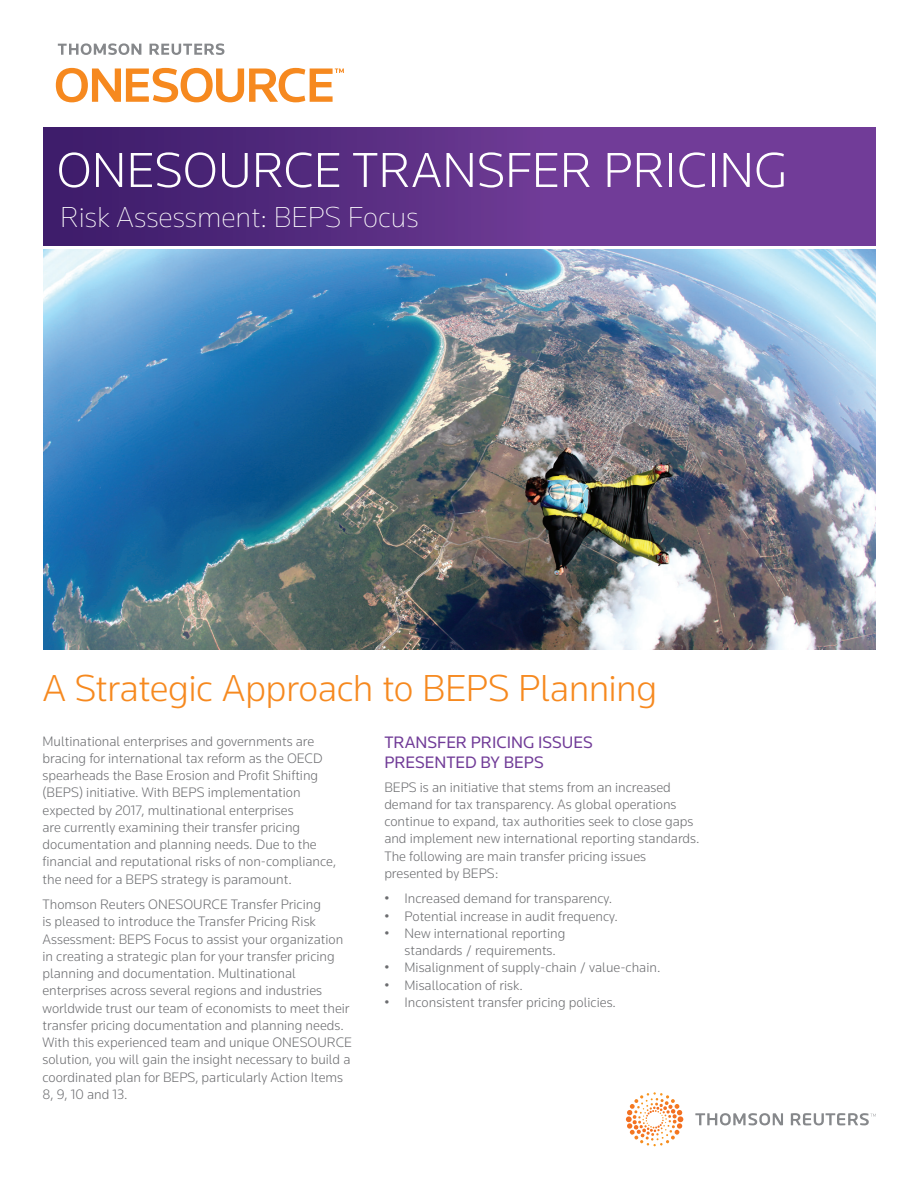
<style>
.page{position:relative;width:918px;height:1188px;background:#fff}
.page>*{position:absolute;margin:0;border:0;box-sizing:border-box;transform-origin:0 0}
.Title_Level_1{font:300 51px "Knowledge";color:#fff}
.Section_Headline{font:300 39px "Knowledge";letter-spacing:-.015em;color:#f6891f}
.Slick_Sub_Title{font:200 30px "Knowledge";color:#fff}
.Body_Text_Heading{font:17.25px/19.5px "Knowledge";color:#713c98}
.Body_Text{font:300 14.25px/17.2px "Knowledge";color:#6c6d70}
</style>
<div class="page">
<svg style="left:626px;top:1092px;width:57px;height:51px"></svg>
<svg style="left:695px;top:1113px;width:181px;height:12px"></svg>
<div style="left:43px;top:127px;width:832px;height:118px;background:linear-gradient(to right,#401f6d,#7e44a3)"></div>
<img style="left:43px;top:250px;width:832px;height:399px">
<svg style="left:56px;top:68px;width:288px;height:34px"></svg>
<svg style="left:58px;top:43px;width:166px;height:12px"></svg>
<p class="Title_Level_1" style="left:57px;top:139px;width:732px">ONESOURCE TRANSFER PRICING</p>
<p class="Slick_Sub_Title" style="left:60px;top:199px;width:360px">Risk Assessment: BEPS Focus</p>
<p class="Section_Headline" style="left:43px;top:664px;width:616px">A Strategic Approach to BEPS Planning</p>
<p class="Body_Text" style="left:43px;top:732px;width:295px">Multinational enterprises and governments are bracing for international tax reform as the OECD spearheads the Base Erosion and Profit Shifting (BEPS) initiative. With BEPS implementation expected by 2017, multinational enterprises<br>are currently examining their transfer pricing documentation and planning needs. Due to the financial and reputational risks of non-compliance, the need for a BEPS strategy is paramount.</p>
<p class="Body_Text" style="left:43px;top:896px;width:311px">Thomson Reuters ONESOURCE Transfer Pricing<br>is pleased to introduce the Transfer Pricing Risk Assessment: BEPS Focus to assist your organization in creating a strategic plan for your transfer pricing planning and documentation. Multinational enterprises across several regions and industries worldwide trust our team of economists to meet their transfer pricing documentation and planning needs.<br>With this experienced team and unique ONESOURCE solution, you will gain the insight necessary to build a coordinated plan for BEPS, particularly Action Items 8, 9, 10 and 13.</p>
<p class="Body_Text_Heading" style="left:384px;top:732px;width:210px">TRANSFER PRICING ISSUES<br>PRESENTED BY BEPS</p>
<p class="Body_Text" style="left:384px;top:778px;width:317px">BEPS is an initiative that stems from an increased demand for tax transparency. As global operations continue to expand, tax authorities seek to close gaps and implement new international reporting standards.<br>The following are main transfer pricing issues presented by BEPS:</p>
<p class="Body_Text" style="left:384px;top:890px;width:230px">• Increased demand for transparency.</p>
<p class="Body_Text" style="left:384px;top:907px;width:235px">• Potential increase in audit frequency.</p>
<p class="Body_Text" style="left:405px;top:924px;width:162px;text-indent:-20px">• New international reporting standards / requirements.</p>
<p class="Body_Text" style="left:384px;top:959px;width:278px">• Misalignment of supply-chain / value-chain.</p>
<p class="Body_Text" style="left:384px;top:976px;width:140px">• Misallocation of risk.</p>
<p class="Body_Text" style="left:384px;top:993px;width:233px">• Inconsistent transfer pricing policies.</p>
</div>
